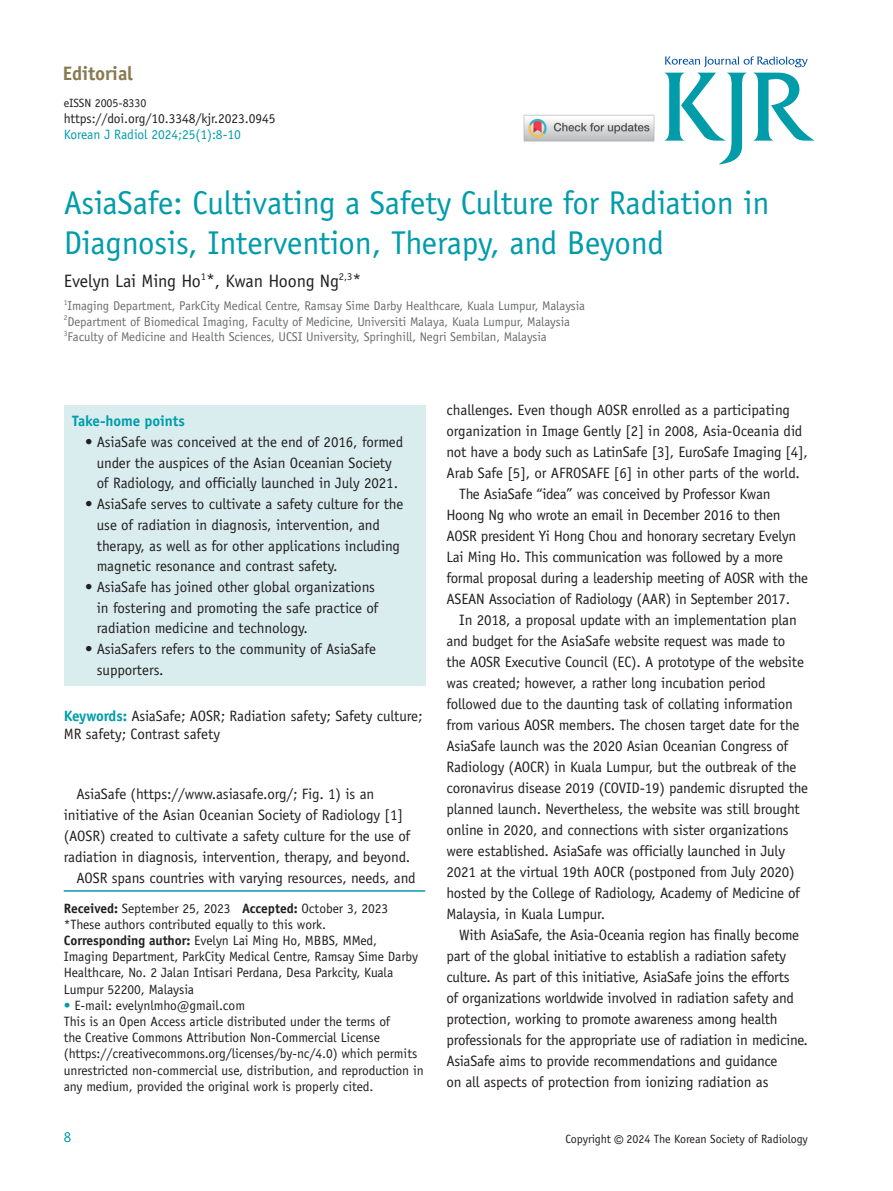
<style>
.page{position:relative;width:893px;height:1191px;background:#fff}
.page>*{position:absolute;margin:0;border:0;box-sizing:border-box;transform-origin:0 0}
.논문제목{font:33px/39.6px "Officina Sans Std";letter-spacing:-.005em;color:#009caa}
.t1{font:700 19.5px "Officina Sans Std";letter-spacing:-.005em;color:#887a51}
.저자이름{font:18px "Officina Sans Std";letter-spacing:-.005em;color:#231f20}
.본문{font:15px/21px "Officina Sans Std";letter-spacing:-.01em;color:#231f20}
.영문초록{font:15px/18px "Officina Sans Std";letter-spacing:-.005em;color:#231f20}
.본문-2{font:700 15px "Officina Sans Std";letter-spacing:-.005em;color:#009caa}
.t2{font:15px "Officina Sans Std";color:#009caa}
.t3{font:13.5px/16.2px "Officina Sans Std";letter-spacing:-.005em;color:#231f20}
.t4{font:13.5px "Officina Sans Std";letter-spacing:-.005em;color:#009caa}
.저자소속{font:12.75px/15.3px "Officina Sans Std";letter-spacing:-.005em;color:#6c6d70}
.t5{font:12px "Officina Sans Std";letter-spacing:-.005em;color:#231f20}
.s1{font-weight:700;color:#009caa}
.s2{font-weight:700}
.s3{color:#009caa}
.s4{font-family:"Arial"}
</style>
<div class="page">
<div style="left:64px;top:405px;width:361px;height:281px;background:#d9edef"></div>
<svg style="left:664px;top:73px;width:151px;height:91px"></svg>
<svg style="left:665px;top:56px;width:143px;height:11px"></svg>
<img style="left:523px;top:114px;width:132px;height:28px">
<hr style="left:64px;top:890px;width:361px;height:1px;background:#009caa">
<p class="t1" style="left:63px;top:61px;width:72px">Editorial</p>
<p class="t5" style="left:64px;top:96px;width:84px">eISSN 2005-8330</p>
<p class="t3" style="left:64px;top:110px;width:213px">https://doi.org/10.3348/kjr.2023.0945</p>
<p class="t4" style="left:64px;top:127px;width:178px">Korean J Radiol 2024;25(1):8-10</p>
<p class="논문제목" style="left:64px;top:183px;width:707px">AsiaSafe: Cultivating a Safety Culture for Radiation in<br>Diagnosis, Intervention, Therapy, and Beyond</p>
<p class="저자이름" style="left:64px;top:271px;width:299px">Evelyn Lai Ming Ho<sup>1</sup>*, Kwan Hoong Ng<sup>2,3</sup>*</p>
<p class="저자소속" style="left:64px;top:298px;width:523px"><sup>1</sup>Imaging Department, ParkCity Medical Centre, Ramsay Sime Darby Healthcare, Kuala Lumpur, Malaysia<br><sup>2</sup>Department of Biomedical Imaging, Faculty of Medicine, Universiti Malaya, Kuala Lumpur, Malaysia<br><sup>3</sup>Faculty of Medicine and Health Sciences, UCSI University, Springhill, Negri Sembilan, Malaysia</p>
<p class="본문-2" style="left:72px;top:411px;width:114px">Take-home points</p>
<p class="본문" style="left:85px;top:431px;width:320px;text-align:center">• AsiaSafe was conceived at the end of 2016, formed under the auspices of the Asian Oceanian Society<br>of Radiology, and officially launched in July 2021.</p>
<p class="본문" style="left:97px;top:494px;width:308px;text-indent:-12px">• AsiaSafe serves to cultivate a safety culture for the use of radiation in diagnosis, intervention, and therapy, as well as for other applications including magnetic resonance and contrast safety.</p>
<p class="본문" style="left:97px;top:576px;width:283px;text-indent:-12px">• AsiaSafe has joined other global organizations in fostering and promoting the safe practice of radiation medicine and technology.</p>
<p class="본문" style="left:97px;top:638px;width:281px;text-indent:-12px">• AsiaSafers refers to the community of AsiaSafe supporters.</p>
<p class="영문초록" style="left:64px;top:707px;width:360px"><span class="s1">Keywords:</span> AsiaSafe; AOSR; Radiation safety; Safety culture;<br>MR safety; Contrast safety</p>
<p class="본문" style="left:64px;top:783px;width:348px;text-indent:13px">AsiaSafe (https://www.asiasafe.org/; Fig. 1) is an initiative of the Asian Oceanian Society of Radiology [1] (AOSR) created to cultivate a safety culture for the use of radiation in diagnosis, intervention, therapy, and beyond.</p>
<p class="본문" style="left:77px;top:867px;width:341px">AOSR spans countries with varying resources, needs, and</p>
<p class="t3" style="left:64px;top:900px;width:326px"><span class="s2">Received:</span> September 25, 2023 <span class="s2">Accepted:</span> October 3, 2023</p>
<p class="t3" style="left:64px;top:916px;width:264px">*These authors contributed equally to this work.</p>
<p class="t3" style="left:64px;top:932px;width:356px"><span class="s2">Corresponding author:</span> Evelyn Lai Ming Ho, MBBS, MMed, Imaging Department, ParkCity Medical Centre, Ramsay Sime Darby Healthcare, No. 2 Jalan Intisari Perdana, Desa Parkcity, Kuala Lumpur 52200, Malaysia</p>
<p class="t3" style="left:64px;top:997px;width:183px"><span class="s3">•</span> E-mail: evelynlmho@gmail.com</p>
<p class="t3" style="left:64px;top:1013px;width:362px">This is an Open Access article distributed under the terms of<br>the Creative Commons Attribution Non-Commercial License (https://creativecommons.org/licenses/by-nc/4.0) which permits unrestricted non-commercial use, distribution, and reproduction in any medium, provided the original work is properly cited.</p>
<p class="본문" style="left:446px;top:399px;width:363px">challenges. Even though AOSR enrolled as a participating organization in Image Gently [2] in 2008, Asia-Oceania did not have a body such as LatinSafe [3], EuroSafe Imaging [4], Arab Safe [5], or AFROSAFE [6] in other parts of the world.</p>
<p class="본문" style="left:446px;top:483px;width:363px;text-indent:13px">The AsiaSafe “idea” was conceived by Professor Kwan Hoong Ng who wrote an email in December 2016 to then AOSR president Yi Hong Chou and honorary secretary Evelyn Lai Ming Ho. This communication was followed by a more formal proposal during a leadership meeting of AOSR with the ASEAN Association of Radiology (AAR) in September 2017.</p>
<p class="본문" style="left:446px;top:609px;width:363px;text-indent:13px">In 2018, a proposal update with an implementation plan and budget for the AsiaSafe website request was made to the AOSR Executive Council (EC). A prototype of the website was created; however, a rather long incubation period followed due to the daunting task of collating information from various AOSR members. The chosen target date for the AsiaSafe launch was the 2020 Asian Oceanian Congress of Radiology (AOCR) in Kuala Lumpur, but the outbreak of the coronavirus disease 2019 (COVID-19) pandemic disrupted the planned launch. Nevertheless, the website was still brought online in 2020, and connections with sister organizations were established. AsiaSafe was officially launched in July 2021 at the virtual 19th AOCR (postponed from July 2020) hosted by the College of Radiology, Academy of Medicine of Malaysia, in Kuala Lumpur.</p>
<p class="본문" style="left:446px;top:924px;width:363px;text-indent:13px">With AsiaSafe, the Asia-Oceania region has finally become part of the global initiative to establish a radiation safety culture. As part of this initiative, AsiaSafe joins the efforts<br>of organizations worldwide involved in radiation safety and protection, working to promote awareness among health professionals for the appropriate use of radiation in medicine.<br>AsiaSafe aims to provide recommendations and guidance<br>on all aspects of protection from ionizing radiation as</p>
<p class="t2" style="left:64px;top:1128px;width:9px">8</p>
<p class="t5" style="left:565px;top:1132px;width:244px">Copyright <span class="s4">©</span> 2024 The Korean Society of Radiology</p>
</div>
